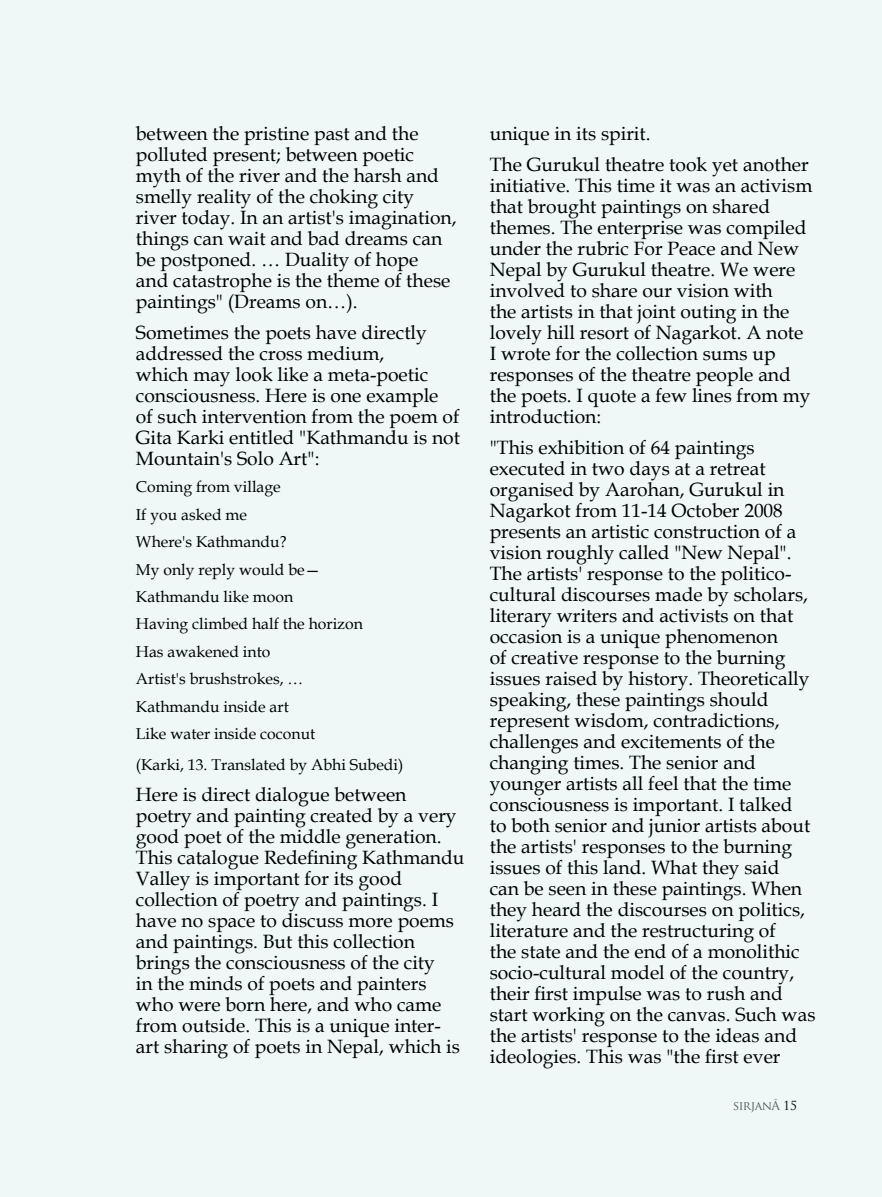
<style>
.page{position:relative;width:882px;height:1197px;background:#eff8f6}
.page>*{position:absolute;margin:0;border:0;box-sizing:border-box;transform-origin:0 0}
.t1{font:19.25px/21px "Book Antiqua";color:#000}
.t2{font:15.75px/27.5px "Book Antiqua";color:#000}
.t3{font:12.25px "Trajan Pro";letter-spacing:-.04em;color:#58595b}
.s1{color:#000}
</style>
<div class="page">
<p class="t1" style="left:136px;top:123px;width:322px">between the pristine past and the polluted present; between poetic myth of the river and the harsh and smelly reality of the choking city river today. In an artist's imagination, things can wait and bad dreams can be postponed. … Duality of hope<br>and catastrophe is the theme of these paintings" (Dreams on…).</p>
<p class="t1" style="left:136px;top:321px;width:326px">Sometimes the poets have directly addressed the cross medium,<br>which may look like a meta-poetic consciousness. Here is one example of such intervention from the poem of<br>Gita Karki entitled "Kathmandu is not<br>Mountain's Solo Art":</p>
<p class="t2" style="left:136px;top:473px;width:229px">Coming from village<br>If you asked me<br>Where's Kathmandu?<br>My only reply would be—<br>Kathmandu like moon<br>Having climbed half the horizon<br>Has awakened into<br>Artist's brushstrokes, …<br>Kathmandu inside art<br>Like water inside coconut</p>
<p class="t2" style="left:136px;top:751px;width:269px">(Karki, 13. Translated by Abhi Subedi)</p>
<p class="t1" style="left:136px;top:783px;width:330px">Here is direct dialogue between poetry and painting created by a very good poet of the middle generation.<br>This catalogue Redefining Kathmandu Valley is important for its good collection of poetry and paintings. I have no space to discuss more poems and paintings. But this collection brings the consciousness of the city<br>in the minds of poets and painters who were born here, and who came from outside. This is a unique inter&shy;art sharing of poets in Nepal, which is</p>
<p class="t1" style="left:490px;top:118px;width:320px;line-height:31px">unique in its spirit.<br>The Gurukul theatre took yet another</p>
<p class="t1" style="left:490px;top:174px;width:324px">initiative. This time it was an activism that brought paintings on shared themes. The enterprise was compiled under the rubric For Peace and New Nepal by Gurukul theatre. We were involved to share our vision with<br>the artists in that joint outing in the lovely hill resort of Nagarkot. A note I wrote for the collection sums up responses of the theatre people and the poets. I quote a few lines from my introduction:</p>
<p class="t1" style="left:490px;top:436px;width:327px">"This exhibition of 64 paintings executed in two days at a retreat organised by Aarohan, Gurukul in Nagarkot from 11-14 October 2008 presents an artistic construction of a vision roughly called "New Nepal".<br>The artists' response to the politico&shy;cultural discourses made by scholars, literary writers and activists on that occasion is a unique phenomenon<br>of creative response to the burning issues raised by history. Theoretically speaking, these paintings should represent wisdom, contradictions, challenges and excitements of the changing times. The senior and younger artists all feel that the time consciousness is important. I talked<br>to both senior and junior artists about the artists' responses to the burning issues of this land. What they said<br>can be seen in these paintings. When they heard the discourses on politics, literature and the restructuring of<br>the state and the end of a monolithic socio-cultural model of the country, their first impulse was to rush and start working on the canvas. Such was the artists' response to the ideas and ideologies. This was "the first ever</p>
<p class="t3" style="left:733px;top:1098px;width:65px">SIRJANĀ <span class="s1">15</span></p>
</div>
